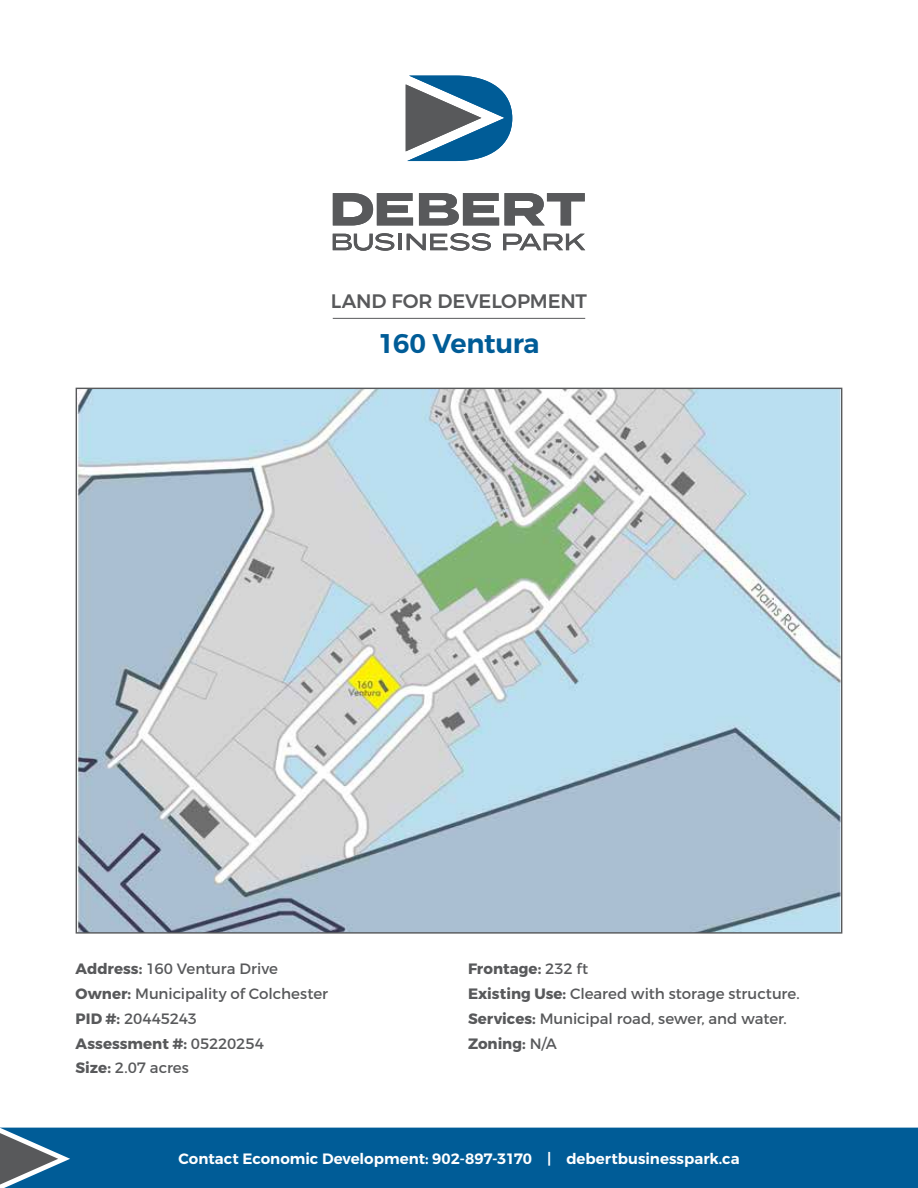
<style>
.page{position:relative;width:918px;height:1188px;background:#fff}
.page>*{position:absolute;margin:0;border:0;box-sizing:border-box;transform-origin:0 0}
.t1{font:600 27px "Montserrat";letter-spacing:-.015em;color:#005c97}
.t2{font:500 19.5px "Montserrat";letter-spacing:-.01em;color:#58595b}
.t3{font:15px/24.8px "Montserrat";letter-spacing:-.005em;color:#58595b}
.t4{font:600 15px "Montserrat";color:#fff}
.s1{font-weight:700}
</style>
<div class="page">
<svg style="left:333px;top:193px;width:80px;height:32px"></svg>
<svg style="left:419px;top:193px;width:80px;height:32px"></svg>
<svg style="left:505px;top:193px;width:80px;height:32px"></svg>
<svg style="left:333px;top:233px;width:61px;height:18px"></svg>
<hr style="left:398px;top:234px;width:3px;height:16px;background:#58595b">
<svg style="left:407px;top:233px;width:84px;height:18px"></svg>
<svg style="left:503px;top:234px;width:82px;height:16px"></svg>
<svg style="left:406px;top:76px;width:106px;height:85px"></svg>
<div style="left:70px;top:1128px;width:848px;height:60px;background:#005c97"></div>
<svg style="left:0;top:1128px;width:70px;height:60px;background:#487492"></svg>
<hr style="left:333px;top:318px;width:252px;height:1px;background:#58595b">
<img style="left:78px;top:390px;width:762px;height:542px">
<h2 class="t2" style="left:331px;top:289px;width:258px">LAND FOR DEVELOPMENT</h2>
<h1 class="t1" style="left:378px;top:327px;width:163px">160 Ventura</h1>
<p class="t3" style="left:76px;top:957px;width:254px"><span class="s1">Address:</span> 160 Ventura Drive<br><span class="s1">Owner:</span> Municipality of Colchester<br><span class="s1">PID #:</span> 20445243<br><span class="s1">Assessment #:</span> 05220254<br><span class="s1">Size:</span> 2.07 acres</p>
<p class="t3" style="left:468px;top:957px;width:333px"><span class="s1">Frontage:</span> 232 ft<br><span class="s1">Existing Use:</span> Cleared with storage structure.<br><span class="s1">Services:</span> Municipal road, sewer, and water.<br><span class="s1">Zoning:</span> N/A</p>
<p class="t4" style="left:179px;top:1150px;width:563px">Contact Economic Development: 902-897-3170 | debertbusinesspark.ca</p>
</div>
